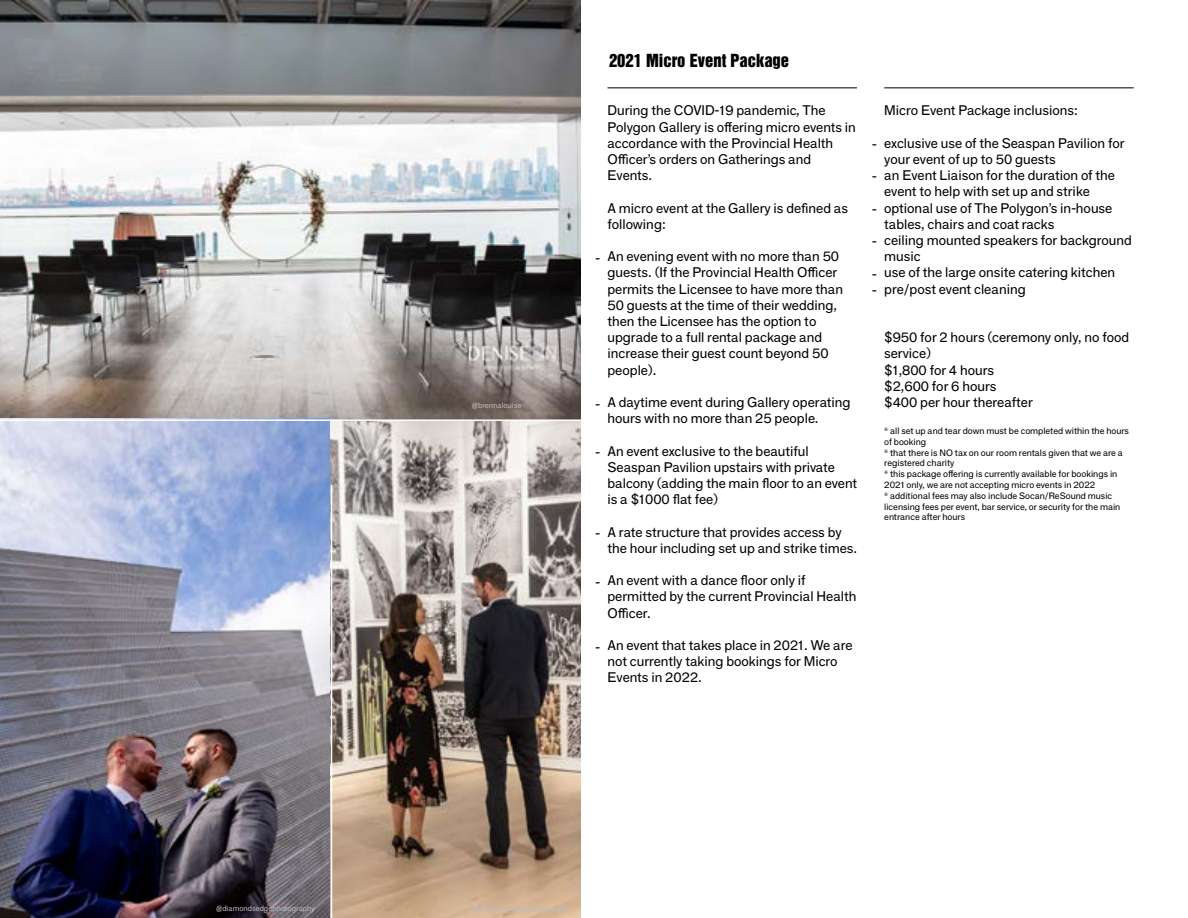
<style>
.page{position:relative;width:1188px;height:918px;background:#fff}
.page>*{position:absolute;margin:0;border:0;box-sizing:border-box;transform-origin:0 0}
.t1{font:16.5px "Helvetica Inserat";color:#000}
.t2{font:13.5px/16.2px "F Grotesk";color:#000}
.t3{font:9px/10.8px "F Grotesk";color:#000}
.t4{font:7.5px "F Grotesk";color:#babdbf}
</style>
<div class="page">
<img style="left:0;top:0;width:580px;height:419px">
<img style="left:0;top:421px;width:331px;height:497px">
<img style="left:331px;top:421px;width:249px;height:497px">
<hr style="left:331px;top:485px;width:1px;height:433px;background:#fff">
<hr style="left:884px;top:87px;width:250px;height:1px;background:#000">
<hr style="left:608px;top:87px;width:249px;height:1px;background:#000">
<p class="t4" style="left:472px;top:399px;width:51px">@brennalouise</p>
<p class="t1" style="left:609px;top:51px;width:182px">2021 Micro Event Package</p>
<p class="t2" style="left:608px;top:102px;width:250px">During the COVID-19 pandemic, The<br>Polygon Gallery is offering micro events in accordance with the Provincial Health<br>Officer’s orders on Gatherings and<br>Events.</p>
<p class="t2" style="left:608px;top:199px;width:242px">A micro event at the Gallery is defined as following:</p>
<p class="t2" style="left:608px;top:247px;width:237px">An evening event with no more than 50 guests. (If the Provincial Health Officer permits the Licensee to have more than 50 guests at the time of their wedding, then the Licensee has the option to upgrade to a full rental package and increase their guest count beyond 50 people).</p>
<p class="t2" style="left:608px;top:393px;width:245px">A daytime event during Gallery operating hours with no more than 25 people.</p>
<p class="t2" style="left:608px;top:442px;width:251px">An event exclusive to the beautiful Seaspan Pavilion upstairs with private balcony (adding the main floor to an event is a $1000 flat fee)</p>
<p class="t2" style="left:608px;top:523px;width:251px">A rate structure that provides access by the hour including set up and strike times.</p>
<p class="t2" style="left:608px;top:571px;width:250px">An event with a dance floor only if permitted by the current Provincial Health<br>Officer.</p>
<p class="t2" style="left:608px;top:636px;width:247px">An event that takes place in 2021. We are not currently taking bookings for Micro<br>Events in 2022.</p>
<p class="t2" style="left:596px;top:249px;width:6px">-</p>
<p class="t2" style="left:596px;top:395px;width:6px">-</p>
<p class="t2" style="left:596px;top:444px;width:6px">-</p>
<p class="t2" style="left:596px;top:525px;width:6px">-</p>
<p class="t2" style="left:596px;top:573px;width:6px">-</p>
<p class="t2" style="left:596px;top:638px;width:6px">-</p>
<p class="t2" style="left:884px;top:102px;width:195px">Micro Event Package inclusions:</p>
<p class="t2" style="left:884px;top:134px;width:249px">exclusive use of the Seaspan Pavilion for your event of up to 50 guests<br>an Event Liaison for the duration of the event to help with set up and strike optional use of The Polygon’s in-house tables, chairs and coat racks<br>ceiling mounted speakers for background music<br>use of the large onsite catering kitchen pre/post event cleaning</p>
<p class="t2" style="left:884px;top:328px;width:246px">$950 for 2 hours (ceremony only, no food service)<br>$1,800 for 4 hours<br>$2,600 for 6 hours<br>$400 per hour thereafter</p>
<p class="t3" style="left:884px;top:425px;width:246px">* all set up and tear down must be completed within the hours of booking<br>* that there is NO tax on our room rentals given that we are a registered charity<br>* this package offering is currently available for bookings in 2021 only, we are not accepting micro events in 2022<br>* additional fees may also include Socan/ReSound music licensing fees per event, bar service, or security for the main entrance after hours</p>
<p class="t2" style="left:872px;top:135px;width:6px">-</p>
<p class="t2" style="left:872px;top:168px;width:6px">-</p>
<p class="t2" style="left:872px;top:200px;width:6px">-</p>
<p class="t2" style="left:872px;top:232px;width:6px">-</p>
<p class="t2" style="left:872px;top:265px;width:6px">- -</p>
<p class="t4" style="left:216px;top:903px;width:100px">@diamondsedgephotography</p>
<p class="t4" style="left:472px;top:903px;width:100px">@diamondsedgephotography</p>
</div>
